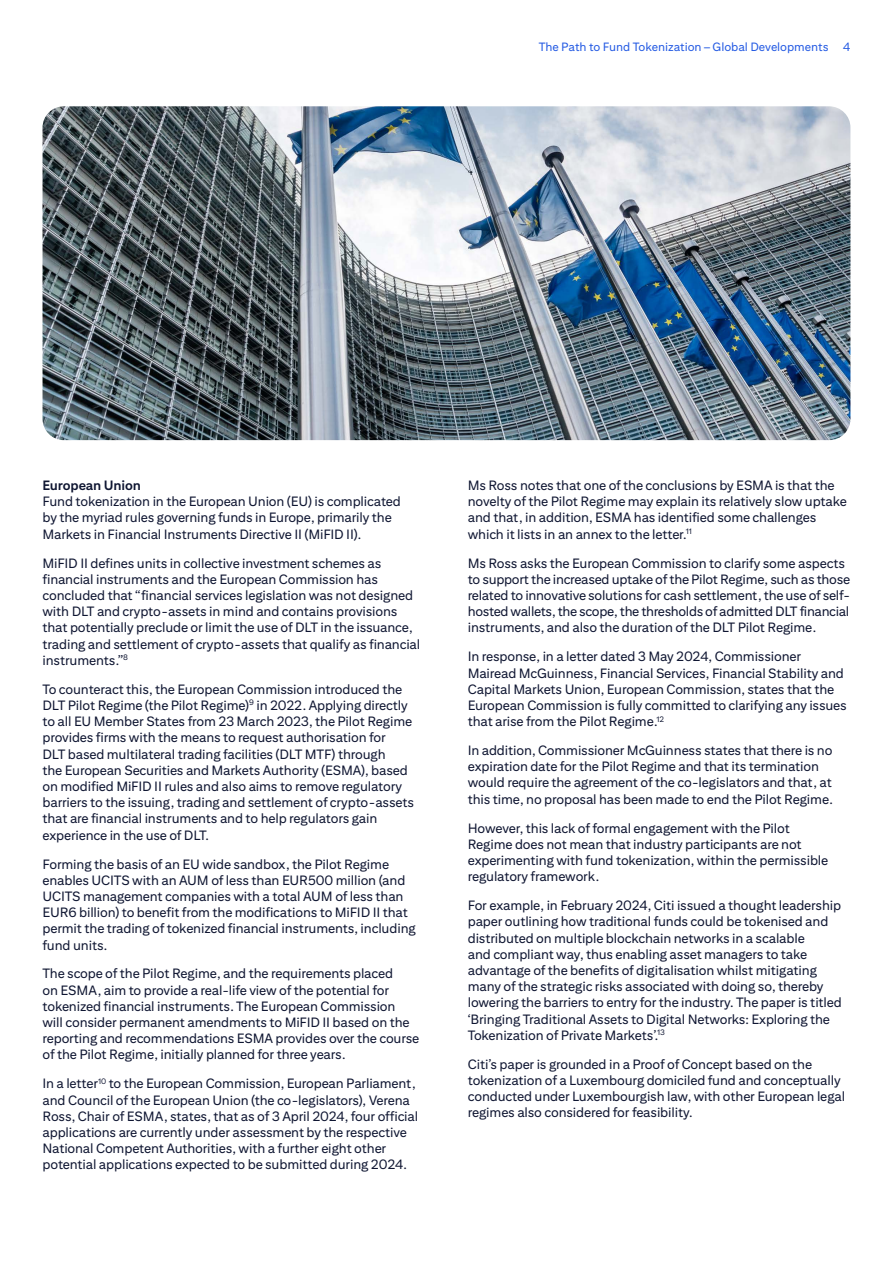
<style>
.page{position:relative;width:893px;height:1263px;background:#fff}
.page>*{position:absolute;margin:0;border:0;box-sizing:border-box;transform-origin:0 0}
.t1{font:13.5px/16.2px "Citi Sans Text";letter-spacing:-.01em;color:#0f1632}
.t2{font:700 13.5px "Citi Sans Text";letter-spacing:-.01em;color:#0f1632}
.t3{font:12px "Citi Sans Text";letter-spacing:-.005em;color:#255be3}
</style>
<div class="page">
<img style="left:43px;top:106px;width:807px;height:334px">
<p class="t3" style="left:539px;top:40px;width:313px">The Path to Fund Tokenization – Global Developments 4</p>
<p class="t2" style="left:43px;top:477px;width:100px">European Union</p>
<p class="t1" style="left:43px;top:493px;width:360px">Fund tokenization in the European Union (EU) is complicated by the myriad rules governing funds in Europe, primarily the<br>Markets in Financial Instruments Directive II (MiFID II).</p>
<p class="t1" style="left:43px;top:554px;width:379px">MiFID II defines units in collective investment schemes as financial instruments and the European Commission has concluded that “financial services legislation was not designed with DLT and crypto-assets in mind and contains provisions that potentially preclude or limit the use of DLT in the issuance, trading and settlement of crypto-assets that qualify as financial instruments.”<sup>8</sup></p>
<p class="t1" style="left:43px;top:681px;width:373px">To counteract this, the European Commission introduced the DLT Pilot Regime (the Pilot Regime)<sup>9</sup> in 2022. Applying directly to all EU Member States from 23 March 2023, the Pilot Regime provides firms with the means to request authorisation for<br>DLT based multilateral trading facilities (DLT MTF) through<br>the European Securities and Markets Authority (ESMA), based on modified MiFID II rules and also aims to remove regulatory barriers to the issuing, trading and settlement of crypto-assets that are financial instruments and to help regulators gain experience in the use of DLT.</p>
<p class="t1" style="left:43px;top:855px;width:375px">Forming the basis of an EU wide sandbox, the Pilot Regime enables UCITS with an AUM of less than EUR500 million (and UCITS management companies with a total AUM of less than EUR6 billion) to benefit from the modifications to MiFID II that permit the trading of tokenized financial instruments, including fund units.</p>
<p class="t1" style="left:43px;top:965px;width:378px">The scope of the Pilot Regime, and the requirements placed<br>on ESMA, aim to provide a real-life view of the potential for tokenized financial instruments. The European Commission will consider permanent amendments to MiFID II based on the reporting and recommendations ESMA provides over the course of the Pilot Regime, initially planned for three years.</p>
<p class="t1" style="left:43px;top:1075px;width:377px">In a letter<sup>10</sup> to the European Commission, European Parliament, and Council of the European Union (the co-legislators), Verena Ross, Chair of ESMA, states, that as of 3 April 2024, four official applications are currently under assessment by the respective National Competent Authorities, with a further eight other potential applications expected to be submitted during 2024.</p>
<p class="t1" style="left:468px;top:477px;width:381px">Ms Ross notes that one of the conclusions by ESMA is that the novelty of the Pilot Regime may explain its relatively slow uptake and that, in addition, ESMA has identified some challenges which it lists in an annex to the letter.<sup>11</sup></p>
<p class="t1" style="left:468px;top:554px;width:384px">Ms Ross asks the European Commission to clarify some aspects to support the increased uptake of the Pilot Regime, such as those related to innovative solutions for cash settlement, the use of self&shy;hosted wallets, the scope, the thresholds of admitted DLT financial instruments, and also the duration of the DLT Pilot Regime.</p>
<p class="t1" style="left:468px;top:648px;width:380px">In response, in a letter dated 3 May 2024, Commissioner Mairead McGuinness, Financial Services, Financial Stability and Capital Markets Union, European Commission, states that the European Commission is fully committed to clarifying any issues that arise from the Pilot Regime.<sup>12</sup></p>
<p class="t1" style="left:468px;top:742px;width:367px">In addition, Commissioner McGuinness states that there is no expiration date for the Pilot Regime and that its termination would require the agreement of the co-legislators and that, at this time, no proposal has been made to end the Pilot Regime.</p>
<p class="t1" style="left:468px;top:819px;width:362px">However, this lack of formal engagement with the Pilot Regime does not mean that industry participants are not experimenting with fund tokenization, within the permissible regulatory framework.</p>
<p class="t1" style="left:468px;top:897px;width:376px">For example, in February 2024, Citi issued a thought leadership paper outlining how traditional funds could be tokenised and distributed on multiple blockchain networks in a scalable<br>and compliant way, thus enabling asset managers to take advantage of the benefits of digitalisation whilst mitigating many of the strategic risks associated with doing so, thereby lowering the barriers to entry for the industry. The paper is titled ‘Bringing Traditional Assets to Digital Networks: Exploring the Tokenization of Private Markets’.<sup>13</sup></p>
<p class="t1" style="left:468px;top:1056px;width:379px">Citi’s paper is grounded in a Proof of Concept based on the tokenization of a Luxembourg domiciled fund and conceptually conducted under Luxembourgish law, with other European legal regimes also considered for feasibility.</p>
</div>
